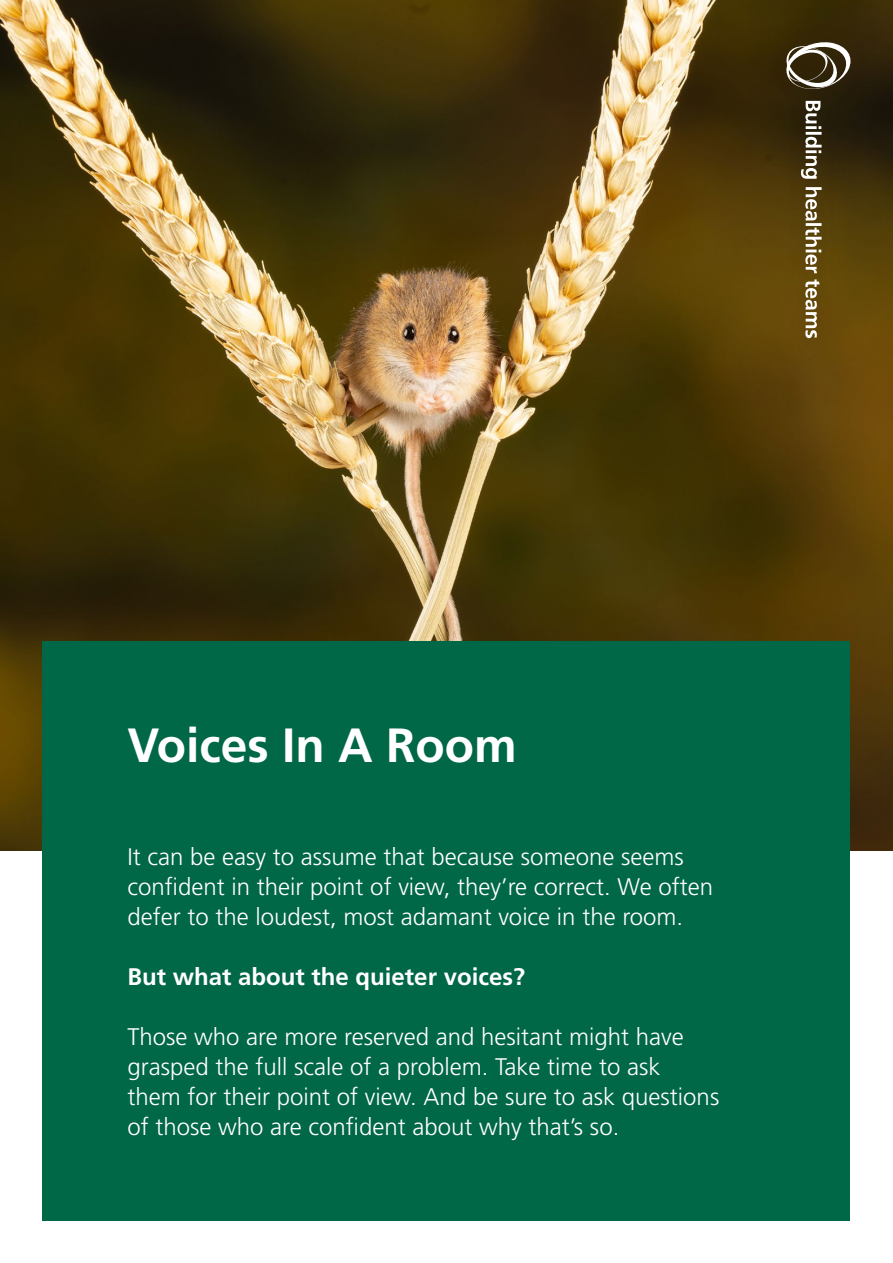
<style>
.page{position:relative;width:893px;height:1263px;background:#fff}
.page>*{position:absolute;margin:0;border:0;box-sizing:border-box;transform-origin:0 0}
.t1{font:700 48px "Frutiger LT Std";color:#fff}
.t2{font:300 24px/30px "Frutiger LT Std";color:#fff}
.t3{font:700 24px "Frutiger LT Std";color:#fff}
</style>
<div class="page">
<img style="left:0;top:0;width:893px;height:850px">
<div style="left:43px;top:641px;width:807px;height:579px;background:#006747"></div>
<div style="left:767px;top:23px;width:103px;height:334px;background:#231f20;opacity:.25"></div>
<svg style="left:782px;top:40px;width:73px;height:51px"></svg>
<svg style="left:801px;top:101px;width:21px;height:78px"></svg>
<svg style="left:805px;top:187px;width:17px;height:86px"></svg>
<svg style="left:805px;top:279px;width:15px;height:59px"></svg>
<p class="t1" style="left:128px;top:717px;width:391px">Voices In A Room</p>
<p class="t2" style="left:128px;top:842px;width:587px">It can be easy to assume that because someone seems confident in their point of view, they’re correct. We often defer to the loudest, most adamant voice in the room.</p>
<p class="t3" style="left:128px;top:963px;width:399px">But what about the quieter voices?</p>
<p class="t2" style="left:128px;top:1022px;width:593px">Those who are more reserved and hesitant might have grasped the full scale of a problem. Take time to ask them for their point of view. And be sure to ask questions of those who are confident about why that’s so.</p>
</div>
